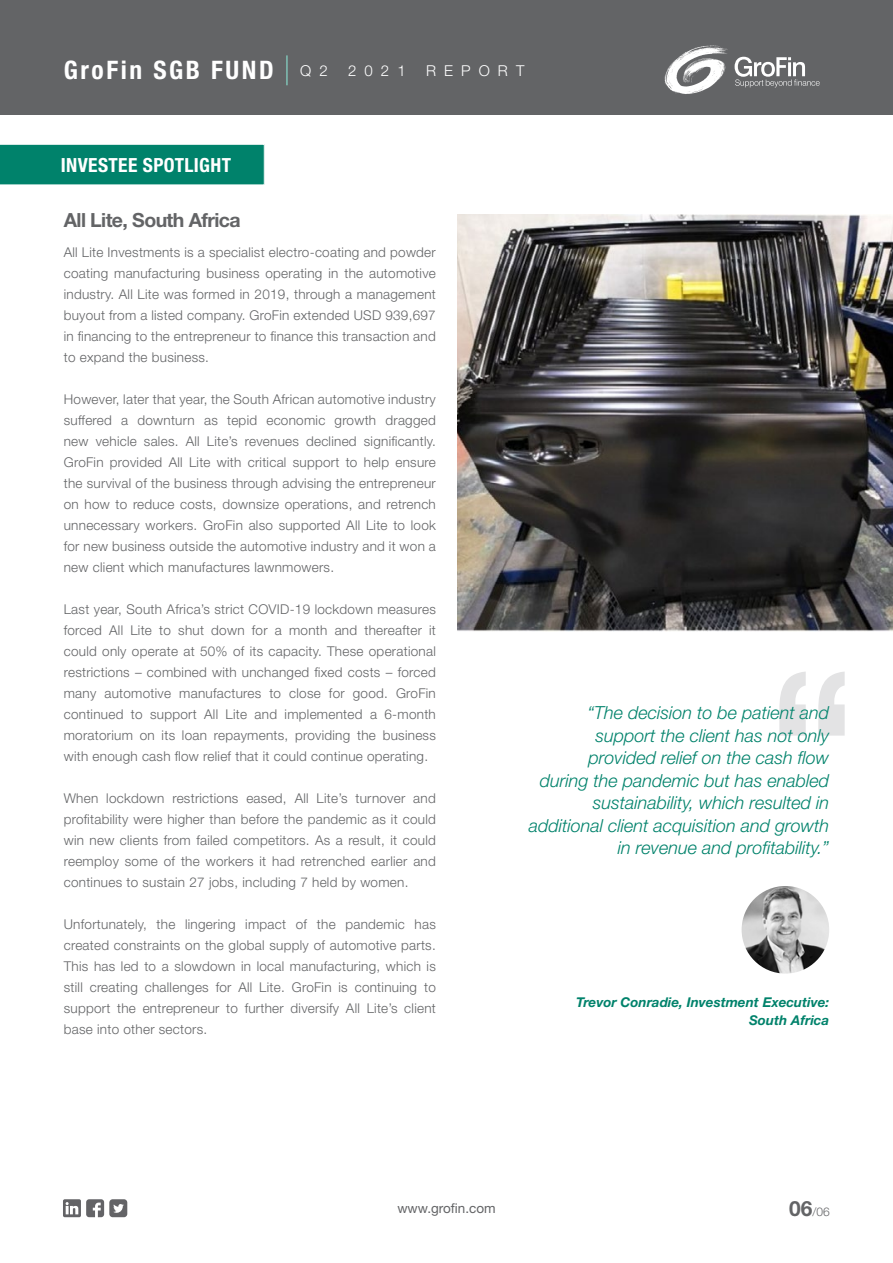
<style>
.page{position:relative;width:893px;height:1263px;background:#fff}
.page>*{position:absolute;margin:0;border:0;box-sizing:border-box;transform-origin:0 0}
.t1{font:700 condensed 25.5px "Helvetica Neue LT Std";letter-spacing:.1em;color:#fff}
.t2{font:700 19.5px "Helvetica Neue LT Std";letter-spacing:-.03em;color:#636466}
.t3{font:700 condensed 19.5px "Helvetica Neue LT Std";letter-spacing:.02em;color:#fff}
.t4{font:italic 300 18px/22.5px "Helvetica Neue LT Std";color:#00826b;text-align:right}
.t5{font:300 15px "Helvetica Neue LT Std";letter-spacing:.54em;color:#fff}
.t6{font:300 13.5px/21px "Helvetica Neue LT Std";letter-spacing:.02em;color:#636466;text-align:justify}
.t7{font:italic 700 13.5px/18px "Helvetica Neue LT Std";color:#00826b;text-align:right}
.t8{font:13.5px "Helvetica Neue LT Std";color:#636466}
.t9{font:300 12px "Helvetica Neue LT Std";color:#636466}
.s1{font-weight:300;font-stretch:normal;font-size:15px}
.s2{font-weight:700;font-size:21px}
</style>
<div class="page">
<div style="left:0;top:0;width:893px;height:115px;background:#636466"></div>
<hr style="left:286px;top:55px;width:2px;height:30px;background:#80c1b5">
<svg style="left:664px;top:45px;width:64px;height:49px"></svg>
<svg style="left:735px;top:57px;width:85px;height:30px"></svg>
<svg style="left:779px;top:672px;width:66px;height:64px"></svg>
<div style="left:0;top:144px;width:265px;height:41px;background:#00826b"></div>
<img style="left:742px;top:886px;width:87px;height:87px;border-radius:44px">
<img style="left:457px;top:215px;width:436px;height:416px">
<svg style="left:63px;top:1199px;width:64px;height:18px"></svg>
<h1 class="t1" style="left:64px;top:55px;width:265px">GroFin SGB FUND <span class="s1">Q 2</span></h1>
<p class="t5" style="left:348px;top:61px;width:59px">2021</p>
<p class="t5" style="left:426px;top:61px;width:100px">REPORT</p>
<h2 class="t3" style="left:61px;top:153px;width:172px">INVESTEE SPOTLIGHT</h2>
<h2 class="t2" style="left:64px;top:208px;width:178px">All Lite, South Africa</h2>
<p class="t6" style="left:64px;top:241px;width:374px">All Lite Investments is a specialist electro-coating and powder coating manufacturing business operating in the automotive industry. All Lite was formed in 2019, through a management buyout from a listed company. GroFin extended USD 939,697 in financing to the entrepreneur to finance this transaction and to expand the business.</p>
<p class="t6" style="left:64px;top:388px;width:374px">However, later that year, the South African automotive industry suffered a downturn as tepid economic growth dragged new vehicle sales. All Lite’s revenues declined significantly.<br>GroFin provided All Lite with critical support to help ensure the survival of the business through advising the entrepreneur on how to reduce costs, downsize operations, and retrench unnecessary workers. GroFin also supported All Lite to look for new business outside the automotive industry and it won a new client which manufactures lawnmowers.</p>
<p class="t6" style="left:64px;top:598px;width:374px">Last year, South Africa’s strict COVID-19 lockdown measures forced All Lite to shut down for a month and thereafter it could only operate at 50% of its capacity. These operational restrictions – combined with unchanged fixed costs – forced many automotive manufactures to close for good. GroFin continued to support All Lite and implemented a 6-month moratorium on its loan repayments, providing the business with enough cash flow relief that it could continue operating.</p>
<p class="t6" style="left:64px;top:787px;width:374px">When lockdown restrictions eased, All Lite’s turnover and profitability were higher than before the pandemic as it could win new clients from failed competitors. As a result, it could reemploy some of the workers it had retrenched earlier and continues to sustain 27 jobs, including 7 held by women.</p>
<p class="t6" style="left:64px;top:913px;width:374px">Unfortunately, the lingering impact of the pandemic has created constraints on the global supply of automotive parts.<br>This has led to a slowdown in local manufacturing, which is still creating challenges for All Lite. GroFin is continuing to support the entrepreneur to further diversify All Lite’s client base into other sectors.</p>
<p class="t4" style="left:529px;top:701px;width:302px">“The decision to be patient and support the client has not only provided relief on the cash flow<br>during the pandemic but has enabled sustainability, which resulted in additional client acquisition and growth in revenue and profitability.”</p>
<p class="t7" style="left:576px;top:993px;width:255px">Trevor Conradie, Investment Executive:<br>South Africa</p>
<p class="t8" style="left:397px;top:1200px;width:100px">www.grofin.com</p>
<p class="t9" style="left:789px;top:1204px;width:42px"><span class="s2">06</span>/06</p>
</div>
